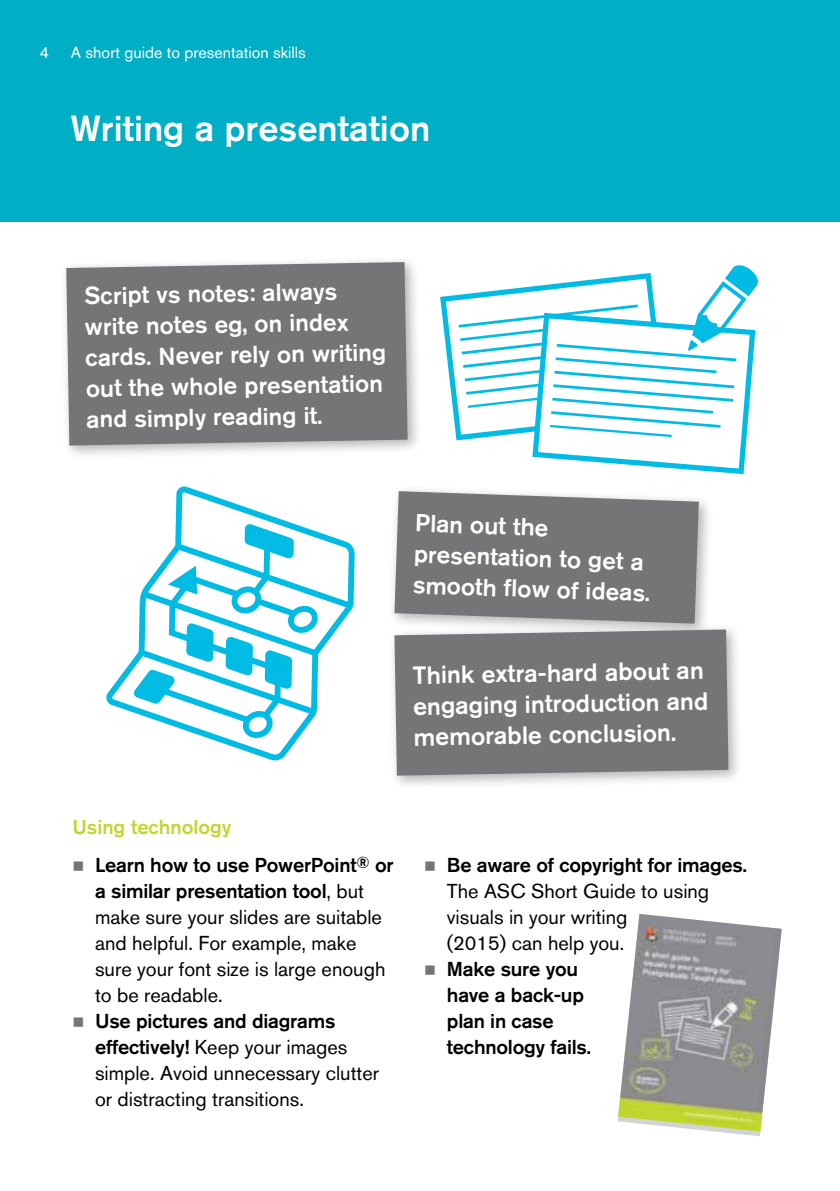
<style>
.page{position:relative;width:840px;height:1191px;background:#fff}
.page>*{position:absolute;margin:0;border:0;box-sizing:border-box;transform-origin:0 0}
.t1{font:500 36px "Akzidenz Grotesk BQ";color:#fff}
.t2{font:500 24.6px/30.8px "Akzidenz Grotesk BQ";color:#fff}
.t3{font:500 24.2px/30.8px "Akzidenz Grotesk BQ";color:#fff}
.t4{font:20px/26px "Akzidenz Grotesk BQ";color:#000}
.t5{font:500 20px/26px "Akzidenz Grotesk BQ";letter-spacing:-.01em;color:#000}
.t6{font:500 20px "Akzidenz Grotesk BQ";color:#c1d72f}
.t7{font:16px "Akzidenz Grotesk BQ";color:#fff}
.s1{color:#757477}
.s2{font-weight:500}
</style>
<div class="page">
<div style="left:0;top:0;width:839px;height:221px;background:#00aec5"></div>
<svg style="left:106px;top:486px;width:248px;height:275px"></svg>
<div style="left:59px;top:255px;width:363px;height:205px;background:#000;opacity:.3"></div>
<div style="left:66px;top:262px;width:341px;height:183px;background:#757477"></div>
<div style="left:388px;top:485px;width:324px;height:153px;background:#000;opacity:.3"></div>
<svg style="left:394px;top:491px;width:304px;height:131px;fill:#757477"></svg>
<div style="left:387px;top:622px;width:356px;height:168px;background:#000;opacity:.3"></div>
<div style="left:394px;top:629px;width:334px;height:146px;background:#757477"></div>
<svg style="left:712px;top:1131px;width:49px;height:5px"></svg>
<img style="left:617px;top:914px;width:164px;height:217px">
<svg style="left:443px;top:265px;width:315px;height:209px"></svg>
<p class="t7" style="left:40px;top:43px;width:11px">4</p>
<p class="t7" style="left:71px;top:43px;width:236px">A short guide to presentation skills</p>
<h1 class="t1" style="left:71px;top:107px;width:360px">Writing a presentation</h1>
<p class="t3" style="left:84px;top:280px;width:302px;rotate:-1deg">Script vs notes: always write notes eg, on index cards. Never rely on writing out the whole presentation and simply reading it.</p>
<p class="t3" style="left:415px;top:507px;width:239px;rotate:2deg">Plan out the presentation to get a smooth fl ow of ideas.</p>
<p class="t2" style="left:412px;top:659px;width:296px;rotate:-1deg">Think extra-hard about an engaging introduction and memorable conclusion.</p>
<p class="t6" style="left:72px;top:814px;width:160px">Using technology</p>
<p class="t4" style="left:95px;top:852px;width:300px;text-indent:-23px"><span class="s1">■</span> <span class="s2">Learn how to use PowerPoint</span><sup>®</sup> <span class="s2">or a similar presentation tool</span>, but make sure your slides are suitable and helpful. For example, make sure your font size is large enough to be readable.</p>
<p class="t4" style="left:95px;top:1008px;width:285px;text-indent:-23px"><span class="s1">■</span> <span class="s2">Use pictures and diagrams effectively!</span> Keep your images simple. Avoid unnecessary clutter or distracting transitions.</p>
<p class="t4" style="left:446px;top:852px;width:301px;text-indent:-23px"><span class="s1">■</span> <span class="s2">Be aware of copyright for images.<br></span>The ASC Short Guide to using visuals in your writing<br>(2015) can help you.</p>
<p class="t5" style="left:446px;top:955px;width:145px;text-indent:-23px"><span class="s1">■</span> Make sure you have a back-up plan in case technology fails.</p>
</div>
